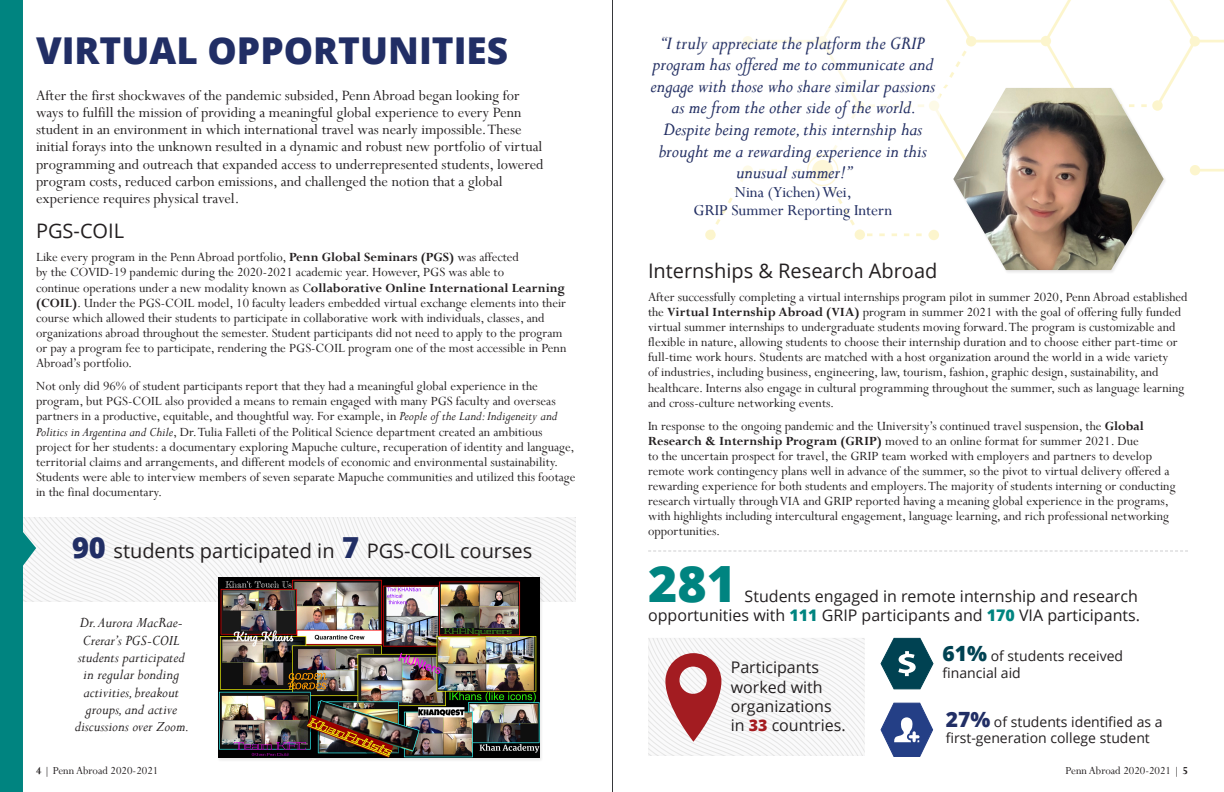
<style>
.page{position:relative;width:1224px;height:792px;background:#fff}
.page>*{position:absolute;margin:0;border:0;box-sizing:border-box;transform-origin:0 0}
.t1{font:800 50px "Open Sans";color:#008480}
.Inner_Titles{font:800 37px "Open Sans";color:#212e65}
.t2{font:italic 20px/21.6px "Perpetua";color:#212e65;text-align:center}
.Section_Title{font:20px "Open Sans";color:#231f20}
.t3{font:17px/18.3px "Perpetua";color:#212e65;text-align:center}
.t4{font:16px/17.3px "Perpetua";color:#231f20}
.t5{font:16px/19.2px "Open Sans";color:#231f20;text-align:right}
.t6{font:italic 16px/17.3px "Perpetua";color:#231f20;text-align:center}
.t7{font:14px/15.1px "Perpetua";color:#231f20}
.Main_Text{font:14px/16.8px "Open Sans";color:#231f20}
.t8{font:12px "Perpetua";color:#231f20}
.s1{font-weight:700}
.s2{font-style:italic}
.s3{font-weight:800;font-size:29px;color:#212e65}
.s4{font-weight:800;color:#008480}
.s5{font-weight:800;color:#a41d21}
.s6{font-weight:800;font-size:21px;color:#004252}
.s7{font-weight:800;font-size:21px;color:#212e65}
</style>
<div class="page">
<div style="left:0;top:517px;width:576px;height:86px;background:#231f20;opacity:.1"></div>
<svg style="left:0;top:0;width:36px;height:792px"></svg>
<svg style="left:828px;top:0;width:396px;height:176px"></svg>
<svg style="left:880px;top:702px;width:54px;height:55px"></svg>
<svg style="left:648px;top:550px;width:540px;height:2px"></svg>
<hr style="left:612px;top:0;width:1px;height:792px;background:#36373a">
<div style="left:650px;top:29px;width:290px;height:167px;background:#fff"></div>
<div style="left:217px;top:576px;width:327px;height:186px;background:#231f20;opacity:.1"></div>
<img style="left:218px;top:577px;width:322px;height:181px">
<div style="left:651px;top:36px;width:285px;height:184px;background:#231f20;opacity:.15"></div>
<div style="left:953px;top:87px;width:215px;height:187px;background:#231f20;opacity:.1"></div>
<img style="left:953px;top:88px;width:211px;height:182px">
<svg style="left:880px;top:637px;width:54px;height:53px"></svg>
<svg style="left:648px;top:638px;width:217px;height:118px"></svg>
<h2 class="Inner_Titles" style="left:36px;top:23px;width:474px">VIRTUAL OPPORTUNITIES</h2>
<h3 class="t4" style="left:36px;top:86px;width:509px">After the first shockwaves of the pandemic subsided, Penn Abroad began looking for ways to fulfill the mission of providing a meaningful global experience to every Penn student in an environment in which international travel was nearly impossible. These initial forays into the unknown resulted in a dynamic and robust new portfolio of virtual programming and outreach that expanded access to underrepresented students, lowered program costs, reduced carbon emissions, and challenged the notion that a global experience requires physical travel.</h3>
<h3 class="Section_Title" style="left:36px;top:217px;width:90px">PGS-COIL</h3>
<h3 class="t7" style="left:36px;top:250px;width:532px">Like every program in the Penn Abroad portfolio, <span class="s1">Penn Global Seminars (PGS)</span> was affected<br>by the COVID-19 pandemic during the 2020-2021 academic year. However, PGS was able to<br>continue operations under a new modality known as C<span class="s1">ollaborative Online International Learning (COIL)</span>. Under the PGS-COIL model, 10 faculty leaders embedded virtual exchange elements into their course which allowed their students to participate in collaborative work with individuals, classes, and organizations abroad throughout the semester. Student participants did not need to apply to the program or pay a program fee to participate, rendering the PGS-COIL program one of the most accessible in Penn Abroad’s portfolio.</h3>
<h3 class="t7" style="left:36px;top:378px;width:541px">Not only did 96% of student participants report that they had a meaningful global experience in the program, but PGS-COIL also provided a means to remain engaged with many PGS faculty and overseas partners in a productive, equitable, and thoughtful way. For example, in <span class="s2">People of the Land: Indigeneity and Politics in Argentina and Chile</span>, Dr. Tulia Falleti of the Political Science department created an ambitious project for her students: a documentary exploring Mapuche culture, recuperation of identity and language, territorial claims and arrangements, and different models of economic and environmental sustainability.<br>Students were able to interview members of seven separate Mapuche communities and utilized this footage in the final documentary.</h3>
<h3 class="Section_Title" style="left:72px;top:537px;width:462px"><span class="s3">90</span> students participated in <span class="s3">7</span> PGS-COIL courses</h3>
<h3 class="t6" style="left:75px;top:614px;width:116px">Dr. Aurora MacRae-<br>Crerar’s PGS-COIL students participated in regular bonding activities, breakout groups, and active discussions over Zoom.</h3>
<h3 class="t2" style="left:651px;top:32px;width:286px">“I truly appreciate the platform the GRIP program has offered me to communicate and engage with those who share similar passions as me from the other side of the world.<br>Despite being remote, this internship has brought me a rewarding experience in this unusual summer!”</h3>
<h3 class="t3" style="left:694px;top:182px;width:200px">Nina (Yichen) Wei,<br>GRIP Summer Reporting Intern</h3>
<h3 class="Section_Title" style="left:648px;top:257px;width:291px">Internships &amp; Research Abroad</h3>
<h3 class="t7" style="left:648px;top:289px;width:541px">After successfully completing a virtual internships program pilot in summer 2020, Penn Abroad established the <span class="s1">Virtual Internship Abroad (VIA)</span> program in summer 2021 with the goal of offering fully funded virtual summer internships to undergraduate students moving forward. The program is customizable and flexible in nature, allowing students to choose their internship duration and to choose either part-time or full-time work hours. Students are matched with a host organization around the world in a wide variety<br>of industries, including business, engineering, law, tourism, fashion, graphic design, sustainability, and healthcare. Interns also engage in cultural programming throughout the summer, such as language learning and cross-culture networking events.</h3>
<h3 class="t7" style="left:648px;top:418px;width:529px">In response to the ongoing pandemic and the University’s continued travel suspension, the <span class="s1">Global Research &amp; Internship Program (GRIP)</span> moved to an online format for summer 2021. Due<br>to the uncertain prospect for travel, the GRIP team worked with employers and partners to develop remote work contingency plans well in advance of the summer, so the pivot to virtual delivery offered a rewarding experience for both students and employers. The majority of students interning or conducting research virtually through VIA and GRIP reported having a meaning global experience in the programs, with highlights including intercultural engagement, language learning, and rich professional networking opportunities.</h3>
<p class="t1" style="left:648px;top:546px;width:89px">281</p>
<p class="t5" style="left:648px;top:586px;width:493px">Students engaged in remote internship and research opportunities with <span class="s4">111</span> GRIP participants and <span class="s4">170</span> VIA participants.</p>
<p class="t5" style="left:731px;top:658px;width:102px;text-align:left">Participants worked with organizations</p>
<p class="t5" style="left:731px;top:715px;width:116px">in <span class="s5">33</span> countries.</p>
<p class="Main_Text" style="left:943px;top:647px;width:182px"><span class="s6">61%</span> of students received financial aid</p>
<p class="Main_Text" style="left:946px;top:713px;width:218px"><span class="s7">27%</span> of students identified as a first-generation college student</p>
<p class="t8" style="left:36px;top:763px;width:124px"><span class="s1">4</span> | Penn Abroad 2020-2021</p>
<p class="t8" style="left:1066px;top:763px;width:124px">Penn Abroad 2020-2021 | <span class="s1">5</span></p>
</div>
